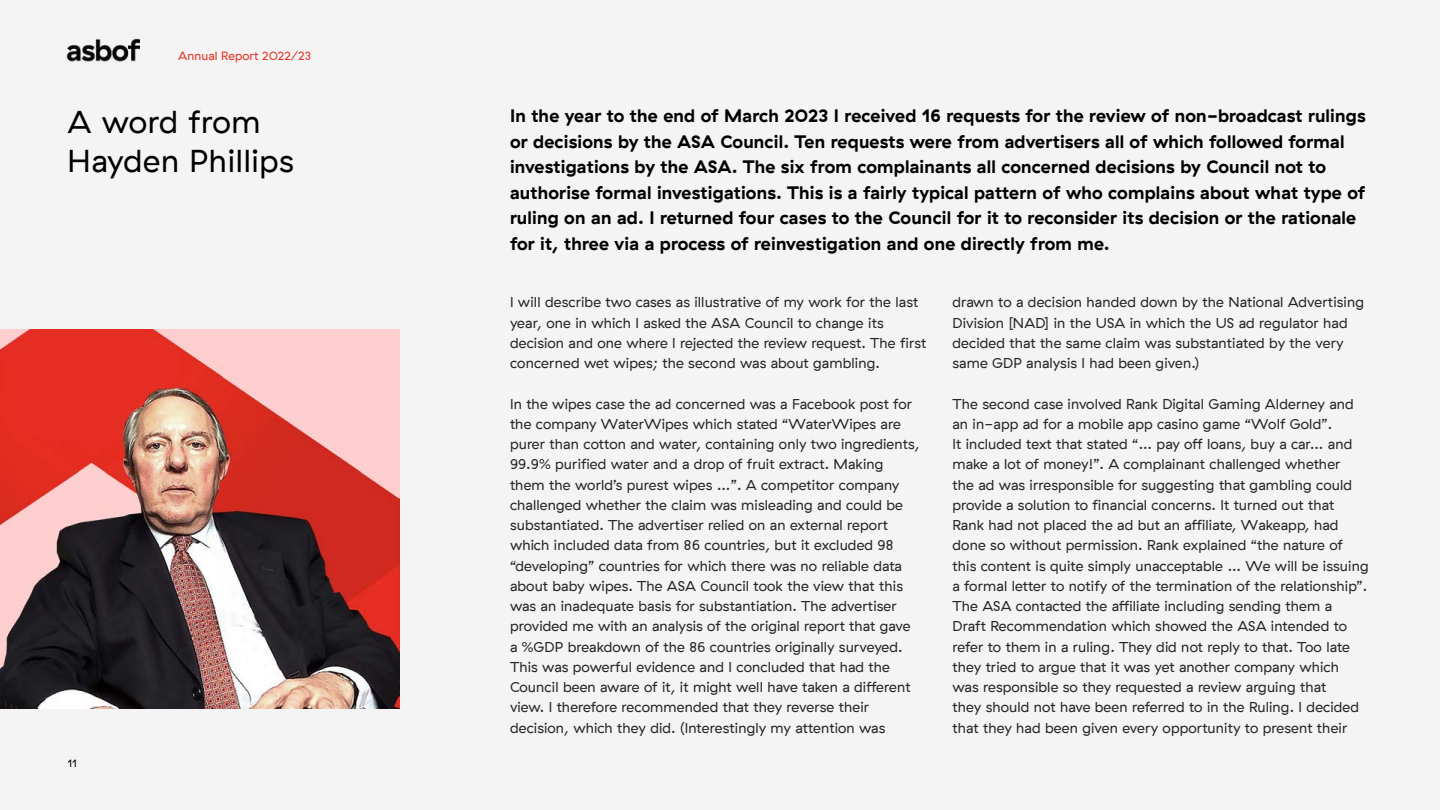
<style>
.page{position:relative;width:1440px;height:810px;background:#f3f4f3}
.page>*{position:absolute;margin:0;border:0;box-sizing:border-box;transform-origin:0 0}
.t1{font:31.5px/39px "GT Haptik";letter-spacing:.02em;color:#000}
.t2{font:700 18px/25.5px "GT Haptik";letter-spacing:.01em;color:#000}
.t3{font:14.25px/20.2px "GT Haptik";letter-spacing:.01em;color:#262626}
.t4{font:12px "GT Haptik";letter-spacing:.01em;color:#e63021}
.t5{font:10.5px "GT Haptik";color:#000}
</style>
<div class="page">
<img style="left:0;top:330px;width:399px;height:379px">
<img style="left:66px;top:38px;width:74px;height:24px">
<p class="t4" style="left:178px;top:49px;width:134px">Annual Report 2022/23</p>
<h1 class="t1" style="left:68px;top:103px;width:228px">A word from<br>Hayden Phillips</h1>
<p class="t5" style="left:68px;top:758px;width:11px">11</p>
<p class="t2" style="left:510px;top:103px;width:857px">In the year to the end of March 2023 I received 16 requests for the review of non-broadcast rulings or decisions by the ASA Council. Ten requests were from advertisers all of which followed formal investigations by the ASA. The six from complainants all concerned decisions by Council not to authorise formal investigations. This is a fairly typical pattern of who complains about what type of ruling on an ad. I returned four cases to the Council for it to reconsider its decision or the rationale for it, three via a process of reinvestigation and one directly from me.</p>
<p class="t3" style="left:510px;top:292px;width:418px">I will describe two cases as illustrative of my work for the last year, one in which I asked the ASA Council to change its decision and one where I rejected the review request. The first concerned wet wipes; the second was about gambling.</p>
<p class="t3" style="left:510px;top:394px;width:411px">In the wipes case the ad concerned was a Facebook post for the company WaterWipes which stated “WaterWipes are purer than cotton and water, containing only two ingredients, 99.9% purified water and a drop of fruit extract. Making them the world’s purest wipes …”. A competitor company challenged whether the claim was misleading and could be substantiated. The advertiser relied on an external report which included data from 86 countries, but it excluded 98 “developing” countries for which there was no reliable data about baby wipes. The ASA Council took the view that this was an inadequate basis for substantiation. The advertiser provided me with an analysis of the original report that gave a %GDP breakdown of the 86 countries originally surveyed.<br>This was powerful evidence and I concluded that had the Council been aware of it, it might well have taken a different view. I therefore recommended that they reverse their decision, which they did. (Interestingly my attention was</p>
<p class="t3" style="left:953px;top:292px;width:413px">drawn to a decision handed down by the National Advertising Division [NAD] in the USA in which the US ad regulator had decided that the same claim was substantiated by the very same GDP analysis I had been given.)</p>
<p class="t3" style="left:953px;top:394px;width:418px">The second case involved Rank Digital Gaming Alderney and an in-app ad for a mobile app casino game “Wolf Gold”.<br>It included text that stated “… pay off loans, buy a car… and make a lot of money!”. A complainant challenged whether<br>the ad was irresponsible for suggesting that gambling could provide a solution to financial concerns. It turned out that Rank had not placed the ad but an affiliate, Wakeapp, had done so without permission. Rank explained “the nature of this content is quite simply unacceptable … We will be issuing a formal letter to notify of the termination of the relationship”.<br>The ASA contacted the affiliate including sending them a Draft Recommendation which showed the ASA intended to refer to them in a ruling. They did not reply to that. Too late they tried to argue that it was yet another company which was responsible so they requested a review arguing that<br>they should not have been referred to in the Ruling. I decided that they had been given every opportunity to present their</p>
</div>
